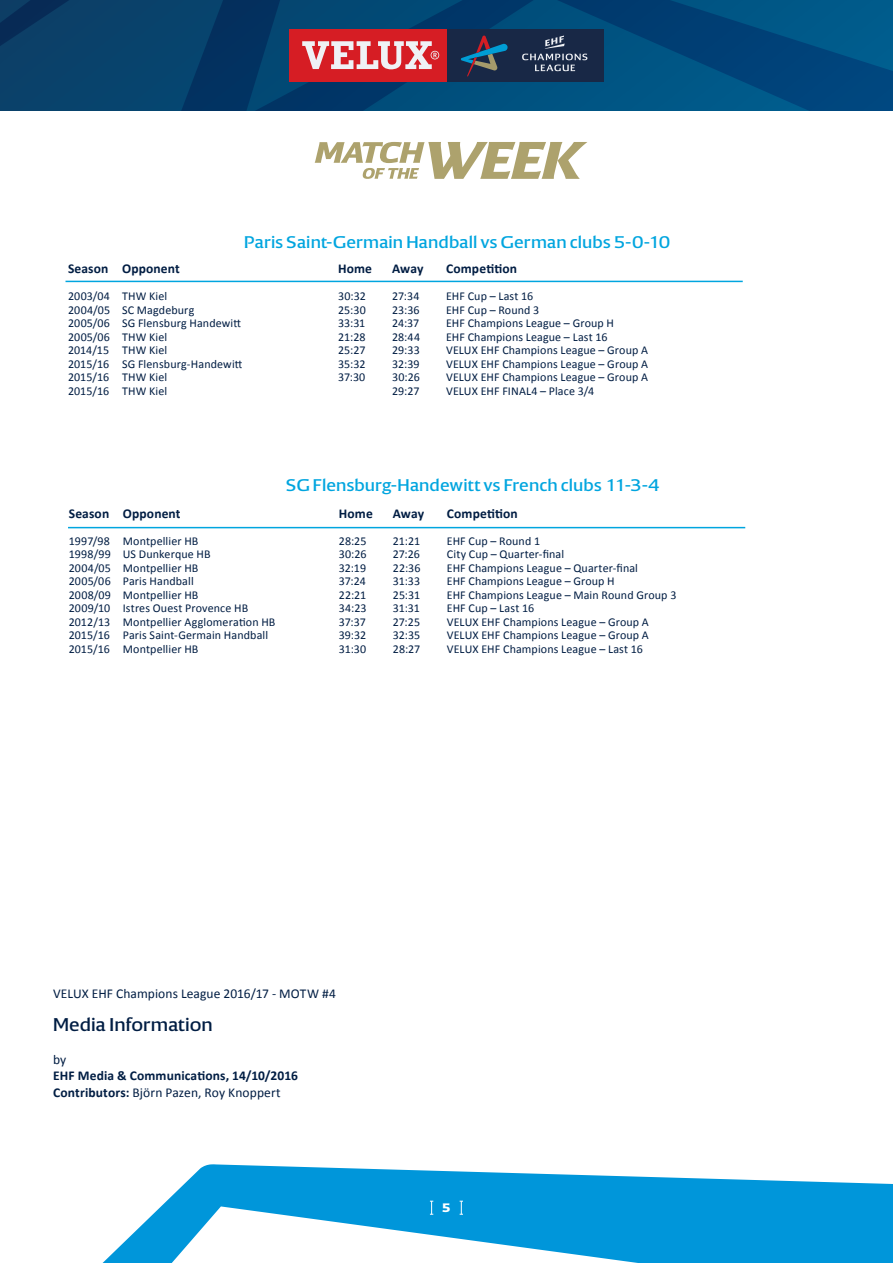
<style>
.page{position:relative;width:893px;height:1263px;background:#fff}
.page>*{position:absolute;margin:0;border:0;box-sizing:border-box;transform-origin:0 0}
.t1{font:18px "EHF";color:#001d43}
.t2{font:16.5px "EHF";letter-spacing:.005em;color:#00a5df}
.t3{font:700 13.5px/16.5px "Calibri";letter-spacing:.01em;color:#001d43}
.t4{font:13.5px "Calibri";letter-spacing:.005em;color:#001d43}
.t5{font:12px "Calibri";letter-spacing:.01em;color:#001d43}
.t6{font:800 12px "EHF";color:#fff}
.s1{font-weight:400}
</style>
<div class="page">
<svg style="left:102px;top:1164px;width:791px;height:99px;fill:#0096da"></svg>
<svg style="left:430px;top:1201px;width:3px;height:14px"></svg>
<svg style="left:460px;top:1201px;width:3px;height:14px"></svg>
<svg style="left:0;top:0;width:893px;height:111px;background:#024574"></svg>
<div style="left:446px;top:29px;width:158px;height:53px;background:#182846"></div>
<svg style="left:461px;top:35px;width:47px;height:42px"></svg>
<div style="left:289px;top:29px;width:157px;height:53px;background:#d61d24"></div>
<svg style="left:302px;top:41px;width:137px;height:28px"></svg>
<svg style="left:522px;top:36px;width:65px;height:35px"></svg>
<hr style="left:66px;top:281px;width:677px;height:1px;background:#00a5df">
<hr style="left:68px;top:527px;width:677px;height:1px;background:#00a5df">
<svg style="left:315px;top:142px;width:272px;height:37px"></svg>
<h2 class="t2" style="left:244px;top:232px;width:428px">Paris Saint-Germain Handball vs German clubs 5-0-10</h2>
<p class="t3" style="left:68px;top:260px;width:113px">Season Opponent</p>
<p class="t3" style="left:338px;top:260px;width:35px">Home</p>
<p class="t3" style="left:392px;top:260px;width:33px">Away</p>
<p class="t3" style="left:446px;top:260px;width:73px">Competition</p>
<p class="t5" style="left:68px;top:289px;width:101px">2003/04 THW Kiel</p>
<p class="t5" style="left:338px;top:289px;width:29px">30:32</p>
<p class="t5" style="left:392px;top:289px;width:29px">27:34</p>
<p class="t5" style="left:446px;top:289px;width:89px">EHF Cup – Last 16</p>
<p class="t5" style="left:68px;top:302px;width:128px">2004/05 SC Magdeburg</p>
<p class="t5" style="left:338px;top:302px;width:29px">25:30</p>
<p class="t5" style="left:392px;top:302px;width:29px">23:36</p>
<p class="t5" style="left:446px;top:302px;width:95px">EHF Cup – Round 3</p>
<p class="t5" style="left:68px;top:316px;width:175px">2005/06 SG Flensburg Handewitt</p>
<p class="t5" style="left:338px;top:316px;width:29px">33:31</p>
<p class="t5" style="left:392px;top:316px;width:29px">24:37</p>
<p class="t5" style="left:446px;top:316px;width:169px">EHF Champions League – Group H</p>
<p class="t5" style="left:68px;top:329px;width:101px">2005/06 THW Kiel</p>
<p class="t5" style="left:338px;top:329px;width:29px">21:28</p>
<p class="t5" style="left:392px;top:329px;width:30px">28:44</p>
<p class="t5" style="left:446px;top:329px;width:163px">EHF Champions League – Last 16</p>
<p class="t5" style="left:68px;top:343px;width:101px">2014/15 THW Kiel</p>
<p class="t5" style="left:338px;top:343px;width:29px">25:27</p>
<p class="t5" style="left:392px;top:343px;width:29px">29:33</p>
<p class="t5" style="left:446px;top:343px;width:204px">VELUX EHF Champions League – Group A</p>
<p class="t5" style="left:68px;top:356px;width:176px">2015/16 SG Flensburg-Handewitt</p>
<p class="t5" style="left:338px;top:356px;width:29px">35:32</p>
<p class="t5" style="left:392px;top:356px;width:29px">32:39</p>
<p class="t5" style="left:446px;top:356px;width:204px">VELUX EHF Champions League – Group A</p>
<p class="t5" style="left:68px;top:370px;width:101px">2015/16 THW Kiel</p>
<p class="t5" style="left:338px;top:370px;width:29px">37:30</p>
<p class="t5" style="left:392px;top:370px;width:29px">30:26</p>
<p class="t5" style="left:446px;top:370px;width:204px">VELUX EHF Champions League – Group A</p>
<p class="t5" style="left:68px;top:383px;width:101px">2015/16 THW Kiel</p>
<p class="t5" style="left:392px;top:383px;width:29px">29:27</p>
<p class="t5" style="left:446px;top:383px;width:150px">VELUX EHF FINAL4 – Place 3/4</p>
<h2 class="t2" style="left:286px;top:475px;width:375px">SG Flensburg-Handewitt vs French clubs 11-3-4</h2>
<p class="t3" style="left:69px;top:504px;width:113px">Season Opponent</p>
<p class="t3" style="left:339px;top:504px;width:35px">Home</p>
<p class="t3" style="left:393px;top:504px;width:33px">Away</p>
<p class="t3" style="left:447px;top:504px;width:73px">Competition</p>
<p class="t5" style="left:69px;top:533px;width:131px">1997/98 Montpellier HB</p>
<p class="t5" style="left:339px;top:533px;width:29px">28:25</p>
<p class="t5" style="left:393px;top:533px;width:29px">21:21</p>
<p class="t5" style="left:447px;top:533px;width:95px">EHF Cup – Round 1</p>
<p class="t5" style="left:69px;top:547px;width:143px">1998/99 US Dunkerque HB</p>
<p class="t5" style="left:339px;top:547px;width:29px">30:26</p>
<p class="t5" style="left:393px;top:547px;width:29px">27:26</p>
<p class="t5" style="left:447px;top:547px;width:119px">City Cup – Quarter-final</p>
<p class="t5" style="left:69px;top:560px;width:131px">2004/05 Montpellier HB</p>
<p class="t5" style="left:339px;top:560px;width:29px">32:19</p>
<p class="t5" style="left:393px;top:560px;width:29px">22:36</p>
<p class="t5" style="left:447px;top:560px;width:193px">EHF Champions League – Quarter-final</p>
<p class="t5" style="left:69px;top:574px;width:126px">2005/06 Paris Handball</p>
<p class="t5" style="left:339px;top:574px;width:29px">37:24</p>
<p class="t5" style="left:393px;top:574px;width:29px">31:33</p>
<p class="t5" style="left:447px;top:574px;width:169px">EHF Champions League – Group H</p>
<p class="t5" style="left:69px;top:587px;width:131px">2008/09 Montpellier HB</p>
<p class="t5" style="left:339px;top:587px;width:29px">22:21</p>
<p class="t5" style="left:393px;top:587px;width:29px">25:31</p>
<p class="t5" style="left:447px;top:587px;width:231px">EHF Champions League – Main Round Group 3</p>
<p class="t5" style="left:69px;top:601px;width:181px">2009/10 Istres Ouest Provence HB</p>
<p class="t5" style="left:339px;top:601px;width:29px">34:23</p>
<p class="t5" style="left:393px;top:601px;width:29px">31:31</p>
<p class="t5" style="left:447px;top:601px;width:89px">EHF Cup – Last 16</p>
<p class="t5" style="left:69px;top:614px;width:208px">2012/13 Montpellier Agglomeration HB</p>
<p class="t5" style="left:339px;top:614px;width:29px">37:37</p>
<p class="t5" style="left:393px;top:614px;width:29px">27:25</p>
<p class="t5" style="left:447px;top:614px;width:204px">VELUX EHF Champions League – Group A</p>
<p class="t5" style="left:69px;top:628px;width:201px">2015/16 Paris Saint-Germain Handball</p>
<p class="t5" style="left:339px;top:628px;width:29px">39:32</p>
<p class="t5" style="left:393px;top:628px;width:29px">32:35</p>
<p class="t5" style="left:447px;top:628px;width:204px">VELUX EHF Champions League – Group A</p>
<p class="t5" style="left:69px;top:641px;width:131px">2015/16 Montpellier HB</p>
<p class="t5" style="left:339px;top:641px;width:29px">31:30</p>
<p class="t5" style="left:393px;top:641px;width:29px">28:27</p>
<p class="t5" style="left:447px;top:641px;width:198px">VELUX EHF Champions League – Last 16</p>
<p class="t4" style="left:53px;top:985px;width:284px">VELUX EHF Champions League 2016/17 - MOTW #4</p>
<h1 class="t1" style="left:53px;top:1014px;width:161px">Media Information</h1>
<p class="t4" style="left:53px;top:1051px;width:15px">by</p>
<p class="t3" style="left:53px;top:1067px;width:246px">EHF Media &amp; Communications, 14/10/2016<br>Contributors: <span class="s1">Björn Pazen, Roy Knoppert</span></p>
<p class="t6" style="left:442px;top:1201px;width:10px">5</p>
</div>
